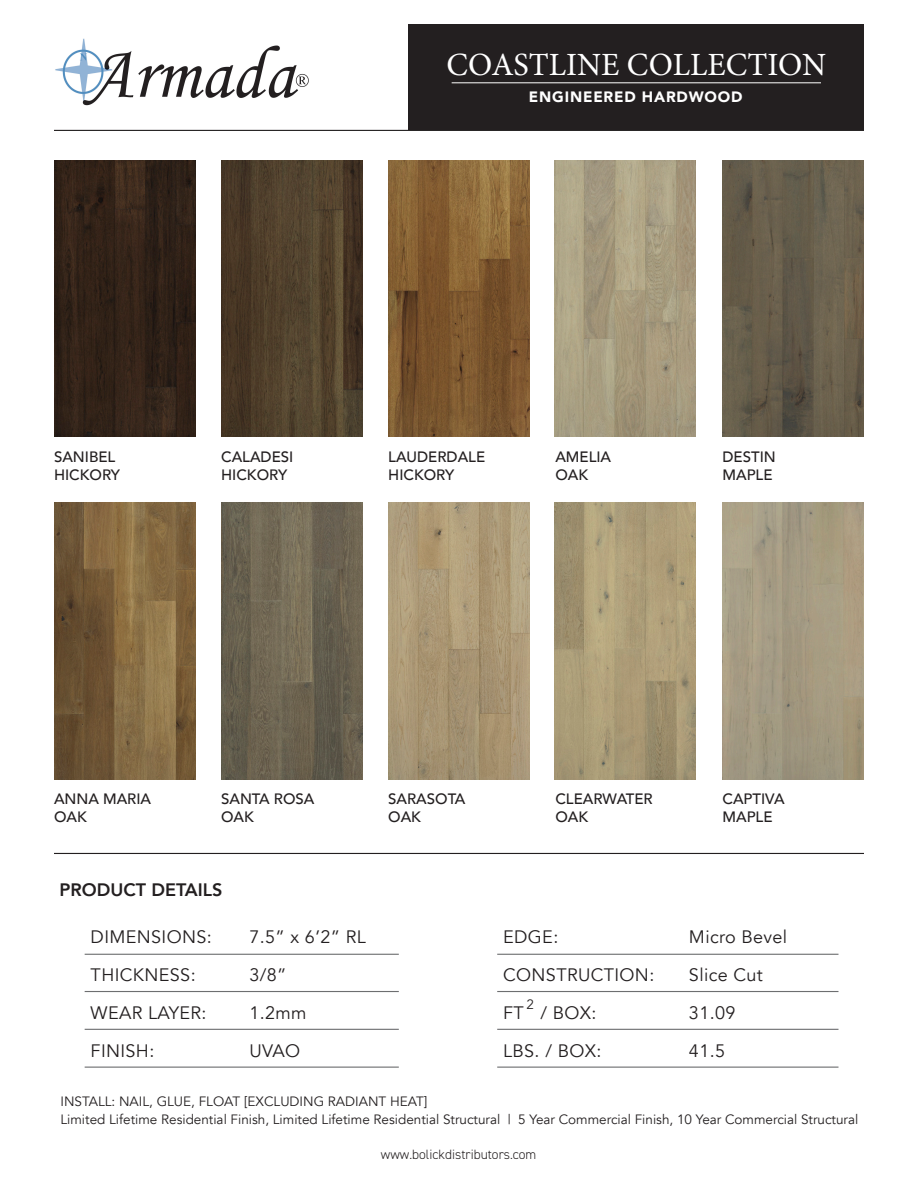
<style>
.page{position:relative;width:918px;height:1188px;background:#fff}
.page>*{position:absolute;margin:0;border:0;box-sizing:border-box;transform-origin:0 0}
.t1{font:32.4px "Minion Pro";color:#fff}
.t2{font:18px "Avenir";letter-spacing:.02em;color:#231f20}
.t3{font:800 18px "Avenir";color:#231f20}
.t4{font:500 15px "Avenir";color:#231f20}
.t5{font:900 15px "Avenir";letter-spacing:.055em;color:#fff}
.t6{font:13.5px "Avenir";color:#231f20}
.t7{font:300 13.5px "DIN2014";color:#231f20}
</style>
<div class="page">
<hr style="left:54px;top:130px;width:810px;height:1px;background:#231f20">
<hr style="left:54px;top:853px;width:810px;height:1px;background:#231f20">
<hr style="left:85px;top:954px;width:314px;height:1px;background:#6d6e70">
<hr style="left:497px;top:954px;width:341px;height:1px;background:#6d6e70">
<hr style="left:85px;top:991px;width:314px;height:1px;background:#6d6e70">
<hr style="left:497px;top:991px;width:341px;height:1px;background:#6d6e70">
<hr style="left:85px;top:1029px;width:314px;height:1px;background:#6d6e70">
<hr style="left:497px;top:1029px;width:341px;height:1px;background:#6d6e70">
<hr style="left:85px;top:1067px;width:314px;height:1px;background:#6d6e70">
<hr style="left:497px;top:1067px;width:341px;height:1px;background:#6d6e70">
<img style="left:54px;top:160px;width:141px;height:277px">
<img style="left:54px;top:503px;width:141px;height:276px">
<img style="left:221px;top:160px;width:142px;height:277px">
<img style="left:221px;top:503px;width:142px;height:276px">
<img style="left:388px;top:160px;width:142px;height:277px">
<img style="left:388px;top:503px;width:142px;height:276px">
<img style="left:554px;top:160px;width:142px;height:277px">
<img style="left:554px;top:503px;width:142px;height:276px">
<img style="left:723px;top:160px;width:141px;height:277px">
<img style="left:723px;top:503px;width:141px;height:276px">
<div style="left:409px;top:24px;width:455px;height:106px;background:#231f20"></div>
<hr style="left:452px;top:82px;width:369px;height:1px;background:#fff">
<img style="left:55px;top:38px;width:254px;height:68px">
<p class="t1" style="left:447px;top:43px;width:381px">COASTLINE COLLECTION</p>
<p class="t5" style="left:529px;top:84px;width:215px">ENGINEERED HARDWOOD</p>
<p class="t4" style="left:54px;top:444px;width:63px">SANIBEL</p>
<p class="t4" style="left:54px;top:462px;width:68px">HICKORY</p>
<p class="t4" style="left:221px;top:444px;width:74px">CALADESI</p>
<p class="t4" style="left:221px;top:462px;width:68px">HICKORY</p>
<p class="t4" style="left:388px;top:444px;width:98px">LAUDERDALE</p>
<p class="t4" style="left:388px;top:462px;width:68px">HICKORY</p>
<p class="t4" style="left:555px;top:444px;width:57px">AMELIA</p>
<p class="t4" style="left:555px;top:462px;width:34px">OAK</p>
<p class="t4" style="left:723px;top:444px;width:55px">DESTIN</p>
<p class="t4" style="left:723px;top:462px;width:51px">MAPLE</p>
<p class="t4" style="left:54px;top:786px;width:99px">ANNA MARIA</p>
<p class="t4" style="left:54px;top:804px;width:34px">OAK</p>
<p class="t4" style="left:221px;top:786px;width:95px">SANTA ROSA</p>
<p class="t4" style="left:221px;top:804px;width:34px">OAK</p>
<p class="t4" style="left:388px;top:786px;width:79px">SARASOTA</p>
<p class="t4" style="left:388px;top:804px;width:34px">OAK</p>
<p class="t4" style="left:555px;top:786px;width:99px">CLEARWATER</p>
<p class="t4" style="left:555px;top:804px;width:34px">OAK</p>
<p class="t4" style="left:723px;top:786px;width:64px">CAPTIVA</p>
<p class="t4" style="left:723px;top:804px;width:51px">MAPLE</p>
<p class="t3" style="left:59px;top:875px;width:164px">PRODUCT DETAILS</p>
<p class="t2" style="left:91px;top:926px;width:123px">DIMENSIONS:</p>
<p class="t2" style="left:249px;top:926px;width:118px">7.5” x 6’2” RL</p>
<p class="t2" style="left:91px;top:964px;width:107px">THICKNESS:</p>
<p class="t2" style="left:249px;top:964px;width:39px">3/8”</p>
<p class="t2" style="left:91px;top:1002px;width:117px">WEAR LAYER:</p>
<p class="t2" style="left:249px;top:1002px;width:59px">1.2mm</p>
<p class="t2" style="left:91px;top:1040px;width:65px">FINISH:</p>
<p class="t2" style="left:249px;top:1040px;width:52px">UVAO</p>
<p class="t2" style="left:503px;top:926px;width:57px">EDGE:</p>
<p class="t2" style="left:689px;top:926px;width:100px">Micro Bevel</p>
<p class="t2" style="left:503px;top:964px;width:153px">CONSTRUCTION:</p>
<p class="t2" style="left:689px;top:964px;width:75px">Slice Cut</p>
<p class="t2" style="left:503px;top:1002px;width:95px">FT / BOX:</p>
<p class="t2" style="left:689px;top:1002px;width:48px">31.09</p>
<p class="t2" style="left:503px;top:1040px;width:100px">LBS. / BOX:</p>
<p class="t2" style="left:689px;top:1040px;width:38px">41.5</p>
<p class="t6" style="left:526px;top:997px;width:9px">2</p>
<p class="t6" style="left:60px;top:1093px;width:368px">INSTALL: NAIL, GLUE, FLOAT [EXCLUDING RADIANT HEAT]</p>
<p class="t6" style="left:60px;top:1112px;width:799px">Limited Lifetime Residential Finish, Limited Lifetime Residential Structural | 5 Year Commercial Finish, 10 Year Commercial Structural</p>
<p class="t7" style="left:381px;top:1146px;width:157px">www.bolickdistributors.com</p>
</div>
